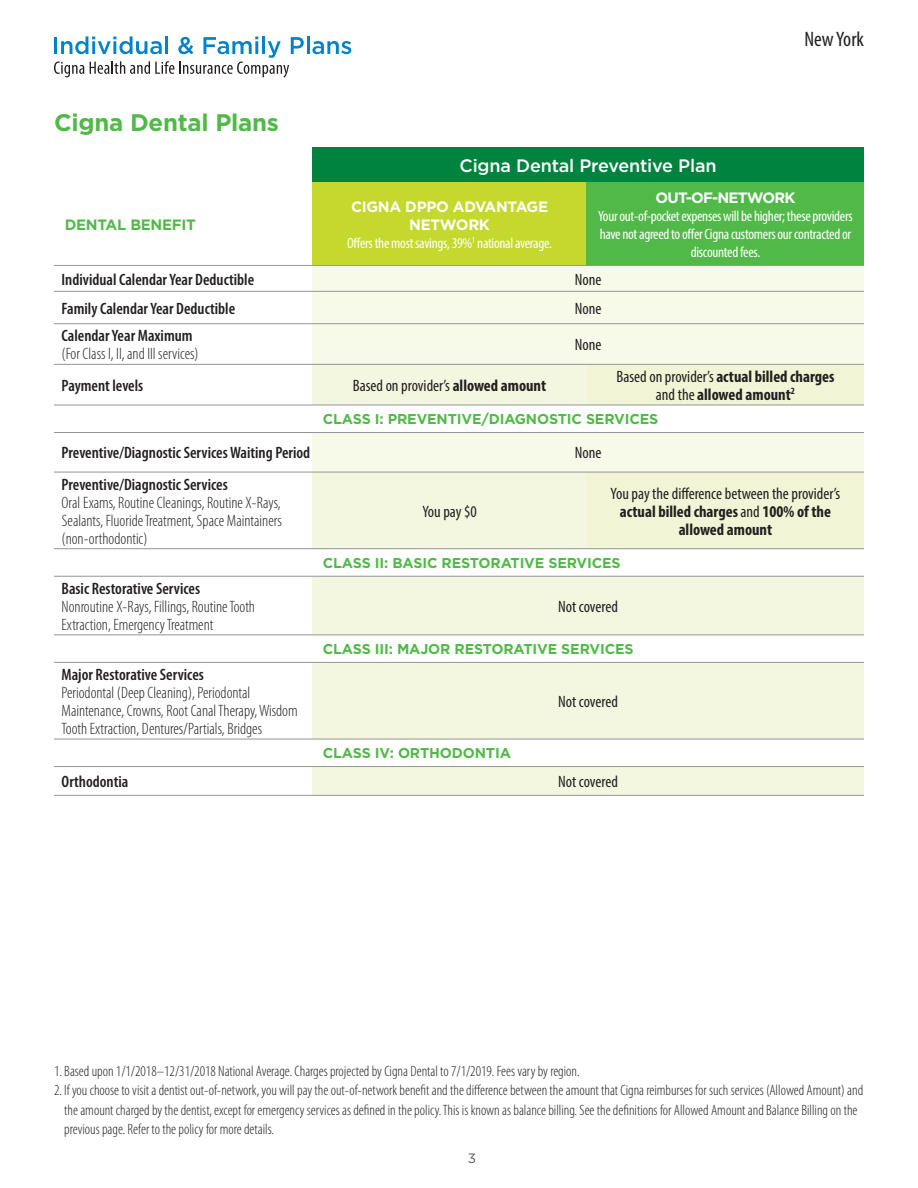
<style>
.page{position:relative;width:918px;height:1188px;background:#fff}
.page>*{position:absolute;margin:0;border:0;box-sizing:border-box;transform-origin:0 0}
.t1{font:700 24px "Gotham";letter-spacing:-.01em;color:#51b948}
.t2{font:condensed 21px "Myriad Pro";color:#231f20}
.M-Table-plan_name_li{font:500 18px "Gotham";letter-spacing:-.01em;color:#fff}
.M-Table_benefit_desc{font:300 condensed 16.5px/18px "Myriad Pro";color:#231f20}
.SOB_Benefit_name{font:600 condensed 16.5px "Myriad Pro";color:#231f20}
.M-Table-amounts{font:condensed 16.5px/18px "Myriad Pro";color:#231f20;text-align:center}
.SOB_Benefit_name-2{font:300 condensed 16.5px/18px "Myriad Pro";color:#231f20;text-align:justify}
.M-Table-amounts-2{font:700 condensed 16.5px/18px "Myriad Pro";color:#231f20;text-align:center}
.M-Table_benefit_desc-2{font:600 condensed 16.5px "Myriad Pro";color:#231f20}
.t3{font:300 condensed 15px/19.5px "Myriad Pro";color:#231f20}
.M-BENEFIT_CATEGORIES{font:condensed 15px/18px "Myriad Pro";letter-spacing:-.02em;color:#fff;text-align:center}
.M-BENEFIT_CATEGORIES-2{font:700 15px/18px "Gotham";letter-spacing:-.02em;color:#fff;text-align:center}
.M-BENEFIT_CATEGORIES-3{font:700 15px "Gotham";letter-spacing:-.05em;color:#fff}
.M-BENEFIT_CATEGORIES-4{font:700 15px "Gotham";letter-spacing:-.02em;color:#51b948}
.G-BENEFIT_CATEGORIES{font:700 14.25px "Gotham";letter-spacing:-.01em;color:#51b948}
.t4{font:13.5px "Gotham";color:#57585a}
.s1{font-weight:600}
.s2{font-weight:700}
.s3{font-weight:400}
</style>
<div class="page">
<hr style="left:307px;top:36px;width:3px;height:18px;background:#0082c8">
<svg style="left:312px;top:41px;width:39px;height:13px"></svg>
<svg style="left:54px;top:36px;width:250px;height:42px"></svg>
<div style="left:312px;top:147px;width:552px;height:35px;background:#00833e"></div>
<div style="left:312px;top:182px;width:275px;height:83px;background:#c4d82d"></div>
<div style="left:587px;top:182px;width:277px;height:83px;background:#51b948"></div>
<div style="left:312px;top:266px;width:552px;height:98px;background:#f7fae9"></div>
<div style="left:312px;top:365px;width:552px;height:430px;background:#f3f7df"></div>
<div style="left:587px;top:365px;width:277px;height:40px;background:#f1f5d5"></div>
<svg style="left:312px;top:406px;width:552px;height:360px;fill:#f3f7df"></svg>
<hr style="left:312px;top:265px;width:275px;height:1px;background:#939598">
<hr style="left:587px;top:265px;width:277px;height:1px;background:#939598">
<hr style="left:312px;top:291px;width:275px;height:1px;background:#939598">
<hr style="left:587px;top:291px;width:277px;height:1px;background:#939598">
<hr style="left:312px;top:323px;width:275px;height:1px;background:#939598">
<hr style="left:587px;top:323px;width:277px;height:1px;background:#939598">
<hr style="left:312px;top:432px;width:275px;height:1px;background:#939598">
<hr style="left:587px;top:432px;width:277px;height:1px;background:#939598">
<hr style="left:312px;top:364px;width:275px;height:1px;background:#939598">
<hr style="left:587px;top:364px;width:277px;height:1px;background:#939598">
<hr style="left:312px;top:405px;width:275px;height:1px;background:#939598">
<hr style="left:587px;top:405px;width:277px;height:1px;background:#939598">
<hr style="left:312px;top:472px;width:275px;height:1px;background:#939598">
<hr style="left:312px;top:548px;width:275px;height:1px;background:#939598">
<hr style="left:587px;top:548px;width:277px;height:1px;background:#939598">
<hr style="left:312px;top:576px;width:275px;height:1px;background:#939598">
<hr style="left:587px;top:576px;width:277px;height:1px;background:#939598">
<hr style="left:312px;top:662px;width:275px;height:1px;background:#939598">
<hr style="left:587px;top:662px;width:277px;height:1px;background:#939598">
<hr style="left:312px;top:766px;width:275px;height:1px;background:#939598">
<hr style="left:587px;top:766px;width:277px;height:1px;background:#939598">
<hr style="left:312px;top:635px;width:275px;height:1px;background:#939598">
<hr style="left:587px;top:635px;width:277px;height:1px;background:#939598">
<hr style="left:312px;top:739px;width:275px;height:1px;background:#939598">
<hr style="left:587px;top:739px;width:277px;height:1px;background:#939598">
<hr style="left:312px;top:795px;width:275px;height:1px;background:#939598">
<hr style="left:587px;top:795px;width:277px;height:1px;background:#939598">
<hr style="left:587px;top:472px;width:277px;height:1px;background:#939598">
<hr style="left:54px;top:265px;width:258px;height:1px;background:#939598">
<hr style="left:54px;top:291px;width:258px;height:1px;background:#939598">
<hr style="left:54px;top:323px;width:258px;height:1px;background:#939598">
<hr style="left:54px;top:405px;width:258px;height:1px;background:#939598">
<hr style="left:54px;top:432px;width:258px;height:1px;background:#939598">
<hr style="left:54px;top:472px;width:258px;height:1px;background:#939598">
<hr style="left:54px;top:548px;width:258px;height:1px;background:#939598">
<hr style="left:54px;top:576px;width:258px;height:1px;background:#939598">
<hr style="left:54px;top:635px;width:258px;height:1px;background:#939598">
<hr style="left:54px;top:662px;width:258px;height:1px;background:#939598">
<hr style="left:54px;top:739px;width:258px;height:1px;background:#939598">
<hr style="left:54px;top:766px;width:258px;height:1px;background:#939598">
<hr style="left:54px;top:795px;width:258px;height:1px;background:#939598">
<hr style="left:54px;top:364px;width:258px;height:1px;background:#939598">
<h1 class="t1" style="left:54px;top:109px;width:226px">Cigna Dental Plans</h1>
<p class="M-BENEFIT_CATEGORIES-4" style="left:65px;top:216px;width:133px">DENTAL BENEFIT</p>
<p class="M-Table-plan_name_li" style="left:460px;top:154px;width:258px">Cigna Dental Preventive Plan</p>
<h2 class="t2" style="left:805px;top:27px;width:61px">New York</h2>
<p class="M-BENEFIT_CATEGORIES-2" style="left:351px;top:197px;width:199px">CIGNA DPPO ADVANTAGE<br>NETWORK</p>
<p class="M-BENEFIT_CATEGORIES" style="left:347px;top:234px;width:206px">Offers the most savings, 39%<sup>1</sup> national average.</p>
<p class="M-BENEFIT_CATEGORIES-3" style="left:656px;top:189px;width:141px">OUT-OF-NETWORK</p>
<p class="M-BENEFIT_CATEGORIES" style="left:598px;top:207px;width:256px">Your out-of-pocket expenses will be higher; these providers have not agreed to offer Cigna customers our contracted or discounted fees.</p>
<p class="SOB_Benefit_name" style="left:62px;top:270px;width:194px">Individual Calendar Year Deductible</p>
<p class="M-Table-amounts" style="left:575px;top:270px;width:28px">None</p>
<p class="SOB_Benefit_name" style="left:62px;top:299px;width:175px">Family Calendar Year Deductible</p>
<p class="M-Table-amounts" style="left:575px;top:299px;width:28px">None</p>
<p class="M-Table_benefit_desc" style="left:62px;top:327px;width:139px"><span class="s1">Calendar Year Maximum </span>(For Class I, II, and III services)</p>
<p class="M-Table-amounts" style="left:575px;top:336px;width:28px">None</p>
<p class="M-Table_benefit_desc-2" style="left:62px;top:376px;width:83px">Payment levels</p>
<p class="M-Table-amounts" style="left:353px;top:376px;width:195px">Based on provider’s <span class="s2">allowed amount</span></p>
<p class="M-Table-amounts-2" style="left:616px;top:367px;width:220px"><span class="s3">Based on provider’s</span> actual billed charges <span class="s3">and the</span> allowed amount<sup>2</sup></p>
<p class="G-BENEFIT_CATEGORIES" style="left:323px;top:411px;width:337px">CLASS I: PREVENTIVE/DIAGNOSTIC SERVICES</p>
<p class="SOB_Benefit_name" style="left:62px;top:444px;width:250px">Preventive/Diagnostic Services Waiting Period</p>
<p class="M-Table-amounts" style="left:575px;top:444px;width:28px">None</p>
<p class="SOB_Benefit_name" style="left:62px;top:475px;width:168px">Preventive/Diagnostic Services</p>
<p class="SOB_Benefit_name-2" style="left:62px;top:494px;width:222px">Oral Exams, Routine Cleanings, Routine X-Rays, Sealants, Fluoride Treatment, Space Maintainers (non‑orthodontic)</p>
<p class="M-Table-amounts" style="left:422px;top:502px;width:56px">You pay $0</p>
<p class="M-Table-amounts" style="left:611px;top:484px;width:231px">You pay the difference between the provider’s <span class="s2">actual billed charges</span> and <span class="s2">100% of the allowed amount</span></p>
<p class="G-BENEFIT_CATEGORIES" style="left:323px;top:555px;width:299px">CLASS II: BASIC RESTORATIVE SERVICES</p>
<p class="SOB_Benefit_name" style="left:62px;top:579px;width:140px">Basic Restorative Services</p>
<p class="M-Table_benefit_desc" style="left:62px;top:598px;width:195px">Nonroutine X-Rays, Fillings, Routine Tooth<br>Extraction, Emergency Treatment</p>
<p class="M-Table-amounts" style="left:558px;top:597px;width:61px">Not covered</p>
<p class="G-BENEFIT_CATEGORIES" style="left:323px;top:641px;width:312px">CLASS III: MAJOR RESTORATIVE SERVICES</p>
<p class="SOB_Benefit_name" style="left:62px;top:665px;width:144px">Major Restorative Services</p>
<p class="M-Table_benefit_desc" style="left:62px;top:684px;width:238px">Periodontal (Deep Cleaning), Periodontal<br>Maintenance, Crowns, Root Canal Therapy, Wisdom<br>Tooth Extraction, Dentures/Partials, Bridges</p>
<p class="M-Table-amounts" style="left:558px;top:692px;width:61px">Not covered</p>
<p class="G-BENEFIT_CATEGORIES" style="left:323px;top:745px;width:190px">CLASS IV: ORTHODONTIA</p>
<p class="M-Table_benefit_desc-2" style="left:62px;top:773px;width:68px">Orthodontia</p>
<p class="M-Table-amounts" style="left:558px;top:772px;width:61px">Not covered</p>
<p class="t3" style="left:54px;top:1061px;width:527px">1. Based upon 1/1/2018–12/31/2018 National Average. Charges projected by Cigna Dental to 7/1/2019. Fees vary by region.</p>
<p class="t3" style="left:64px;top:1081px;width:800px;text-indent:-10px">2. If you choose to visit a dentist out-of-network, you will pay the out-of-network benefit and the difference between the amount that Cigna reimburses for such services (Allowed Amount) and the amount charged by the dentist, except for emergency services as defined in the policy. This is known as balance billing. See the definitions for Allowed Amount and Balance Billing on the previous page. Refer to the policy for more details.</p>
<p class="t4" style="left:468px;top:1150px;width:10px">3</p>
</div>
